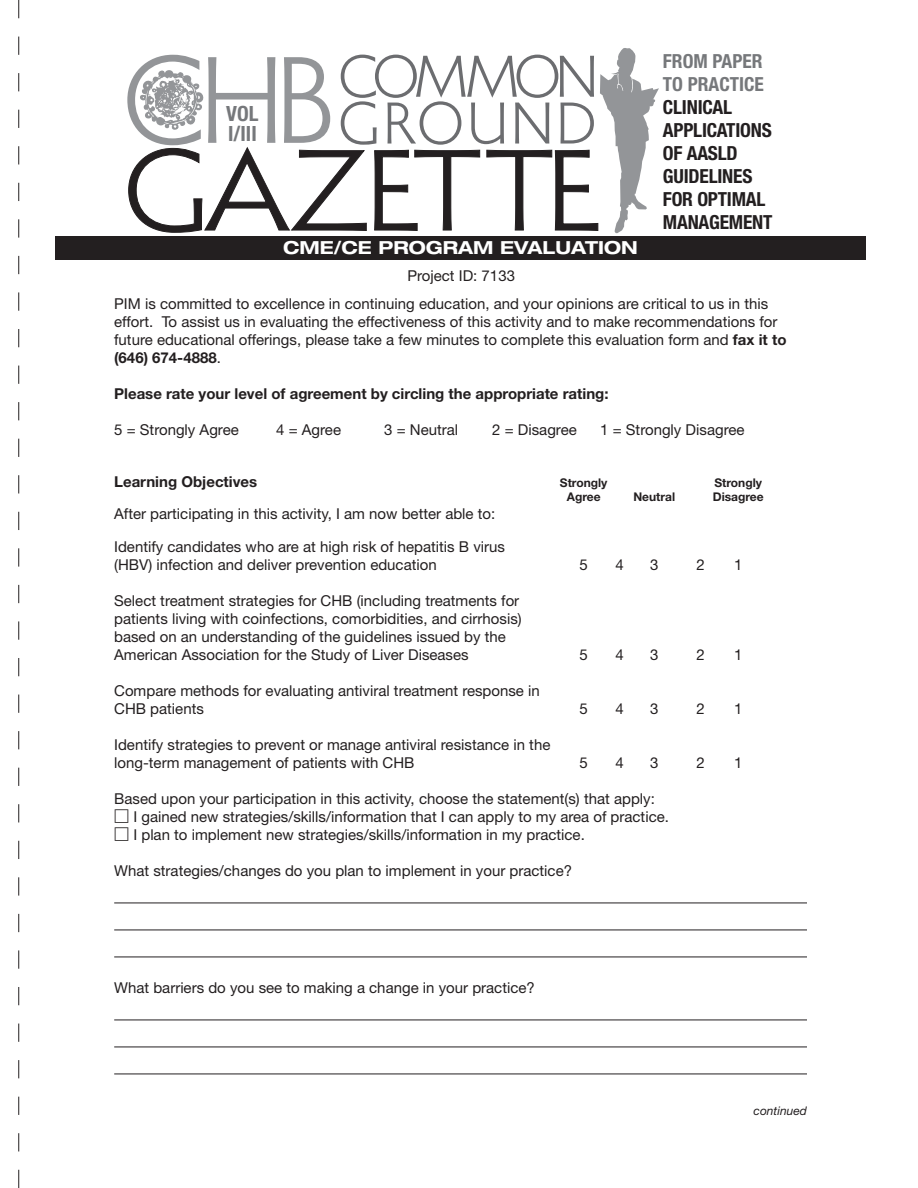
<style>
.page{position:relative;width:918px;height:1188px;background:#fff}
.page>*{position:absolute;margin:0;border:0;box-sizing:border-box;transform-origin:0 0}
.t1{font:113.4px "Shango Sans";letter-spacing:-.03em;color:#231f20;scale:1.05 1}
.t2{font:58.5px "Shango Sans";letter-spacing:-.03em;color:#6c6d70}
.t3{font:700 condensed 21px/20px "Helvetica Neue LT Std";color:#76787b}
.t4{font:700 condensed 19.35px/23.1px "Helvetica Neue LT Std";letter-spacing:-.01em;color:#231f20}
.t5{font:700 condensed 19.35px "Helvetica Neue LT Std";color:#76787b}
.t6{font:700 expanded 18px "Helvetica Neue LT Std";color:#fff}
.Body_copy{font:15px/18px "Helvetica Neue LT Std";color:#231f20}
.subtitle{font:700 15px "Helvetica Neue LT Std";color:#231f20}
.subtitle-2{font:700 12px "Helvetica Neue LT Std";color:#231f20}
.t7{font:italic 12px "Helvetica Neue LT Std";color:#231f20}
.s1{font-weight:700}
.s2{font-family:"Universal Newswith Comm Pi"}
</style>
<div class="page">
<hr style="left:114px;top:903px;width:693px;height:1px;background:#231f20">
<hr style="left:114px;top:930px;width:693px;height:1px;background:#231f20">
<hr style="left:114px;top:957px;width:693px;height:1px;background:#231f20">
<hr style="left:114px;top:1020px;width:693px;height:1px;background:#231f20">
<hr style="left:114px;top:1047px;width:693px;height:1px;background:#231f20">
<hr style="left:114px;top:1074px;width:693px;height:1px;background:#231f20">
<svg style="left:18px;top:0;width:1px;height:1188px"></svg>
<div style="left:55px;top:236px;width:811px;height:24px;background:#231f20"></div>
<svg style="left:127px;top:55px;width:240px;height:178px"></svg>
<svg style="left:374px;top:149px;width:106px;height:82px"></svg>
<svg style="left:486px;top:48px;width:173px;height:185px"></svg>
<p class="t2" style="left:338px;top:45px;width:261px">COMMON</p>
<p class="t2" style="left:338px;top:92px;width:259px">GROUND</p>
<p class="t1" style="left:124px;top:130px;width:456px">GAZETTE</p>
<p class="t3" style="left:226px;top:103px;width:34px">VOL<br>I/III</p>
<p class="t6" style="left:283px;top:237px;width:356px">CME/CE PROGRAM EVALUATION</p>
<p class="Body_copy" style="left:407px;top:267px;width:109px">Project ID: 7133</p>
<p class="t5" style="left:663px;top:49px;width:101px">FROM PAPER</p>
<p class="t5" style="left:663px;top:72px;width:102px">TO PRACTICE</p>
<p class="t4" style="left:663px;top:95px;width:71px">CLINICAL</p>
<p class="t4" style="left:663px;top:118px;width:110px">APPLICATIONS</p>
<p class="t4" style="left:663px;top:141px;width:91px">OF AASLD<br>GUIDELINES</p>
<p class="t4" style="left:663px;top:188px;width:104px">FOR OPTIMAL</p>
<p class="t4" style="left:663px;top:211px;width:111px">MANAGEMENT</p>
<p class="Body_copy" style="left:114px;top:294px;width:674px">PIM is committed to excellence in continuing education, and your opinions are critical to us in this effort. To assist us in evaluating the effectiveness of this activity and to make recommendations for future educational offerings, please take a few minutes to complete this evaluation form and <span class="s1">fax it to (646) 674-4888</span>.</p>
<p class="subtitle" style="left:114px;top:384px;width:496px">Please rate your level of agreement by circling the appropriate rating:</p>
<p class="Body_copy" style="left:114px;top:420px;width:126px">5 = Strongly Agree</p>
<p class="Body_copy" style="left:276px;top:420px;width:66px">4 = Agree</p>
<p class="Body_copy" style="left:384px;top:420px;width:76px">3 = Neutral</p>
<p class="Body_copy" style="left:492px;top:420px;width:86px">2 = Disagree</p>
<p class="Body_copy" style="left:600px;top:420px;width:146px">1 = Strongly Disagree</p>
<p class="subtitle" style="left:114px;top:472px;width:145px">Learning Objectives</p>
<p class="subtitle-2" style="left:560px;top:475px;width:49px">Strongly</p>
<p class="subtitle-2" style="left:714px;top:475px;width:49px">Strongly</p>
<p class="subtitle-2" style="left:567px;top:489px;width:35px">Agree</p>
<p class="subtitle-2" style="left:633px;top:489px;width:43px">Neutral</p>
<p class="subtitle-2" style="left:713px;top:489px;width:52px">Disagree</p>
<p class="Body_copy" style="left:114px;top:504px;width:383px">After participating in this activity, I am now better able to:</p>
<p class="Body_copy" style="left:114px;top:537px;width:392px">Identify candidates who are at high risk of hepatitis B virus (HBV) infection and deliver prevention education</p>
<p class="Body_copy" style="left:580px;top:555px;width:10px">5</p>
<p class="Body_copy" style="left:616px;top:555px;width:10px">4</p>
<p class="Body_copy" style="left:650px;top:555px;width:10px">3</p>
<p class="Body_copy" style="left:697px;top:555px;width:10px">2</p>
<p class="Body_copy" style="left:734px;top:555px;width:10px">1</p>
<p class="Body_copy" style="left:114px;top:591px;width:409px">Select treatment strategies for CHB (including treatments for patients living with coinfections, comorbidities, and cirrhosis) based on an understanding of the guidelines issued by the American Association for the Study of Liver Diseases</p>
<p class="Body_copy" style="left:114px;top:681px;width:427px">Compare methods for evaluating antiviral treatment response in<br>CHB patients</p>
<p class="Body_copy" style="left:580px;top:645px;width:10px">5</p>
<p class="Body_copy" style="left:616px;top:645px;width:10px">4</p>
<p class="Body_copy" style="left:650px;top:645px;width:10px">3</p>
<p class="Body_copy" style="left:697px;top:645px;width:10px">2</p>
<p class="Body_copy" style="left:734px;top:645px;width:10px">1</p>
<p class="Body_copy" style="left:580px;top:699px;width:10px">5</p>
<p class="Body_copy" style="left:616px;top:699px;width:10px">4</p>
<p class="Body_copy" style="left:650px;top:699px;width:10px">3</p>
<p class="Body_copy" style="left:697px;top:699px;width:10px">2</p>
<p class="Body_copy" style="left:734px;top:699px;width:10px">1</p>
<p class="Body_copy" style="left:114px;top:735px;width:438px">Identify strategies to prevent or manage antiviral resistance in the long-term management of patients with CHB</p>
<p class="Body_copy" style="left:580px;top:753px;width:10px">5</p>
<p class="Body_copy" style="left:616px;top:753px;width:10px">4</p>
<p class="Body_copy" style="left:650px;top:753px;width:10px">3</p>
<p class="Body_copy" style="left:697px;top:753px;width:10px">2</p>
<p class="Body_copy" style="left:734px;top:753px;width:10px">1</p>
<p class="Body_copy" style="left:114px;top:789px;width:542px">Based upon your participation in this activity, choose the statement(s) that apply:</p>
<p class="Body_copy" style="left:114px;top:807px;width:556px"><span class="s2">h</span> I gained new strategies/skills/information that I can apply to my area of practice.</p>
<p class="Body_copy" style="left:114px;top:825px;width:472px"><span class="s2">h</span> I plan to implement new strategies/skills/information in my practice.</p>
<p class="Body_copy" style="left:114px;top:861px;width:459px">What strategies/changes do you plan to implement in your practice?</p>
<p class="Body_copy" style="left:114px;top:978px;width:422px">What barriers do you see to making a change in your practice?</p>
<p class="t7" style="left:754px;top:1104px;width:55px">continued</p>
</div>
